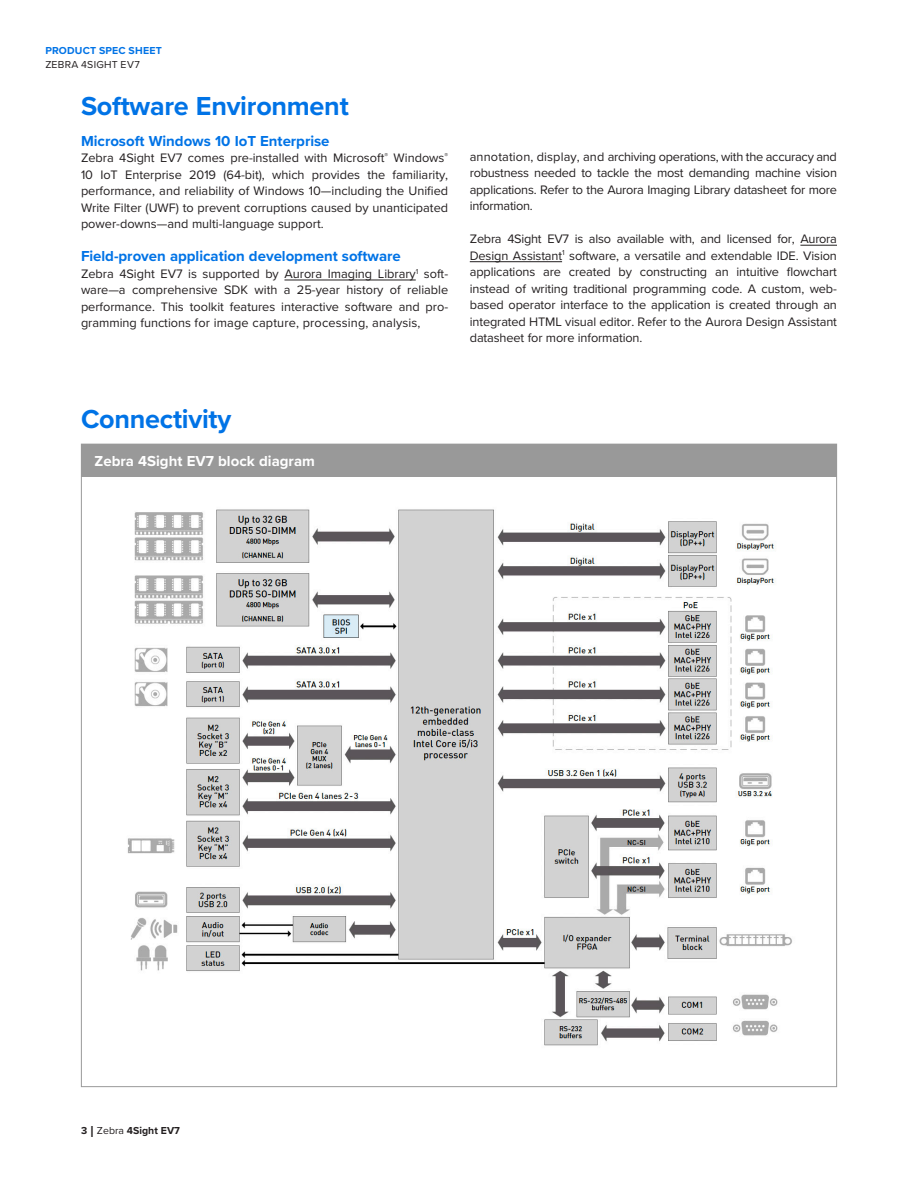
<style>
.page{position:relative;width:918px;height:1188px;background:#fff}
.page>*{position:absolute;margin:0;border:0;box-sizing:border-box;transform-origin:0 0}
.texte{font:700 27px "Proxima Nova";letter-spacing:-.01em;color:#0073e6}
.texte-2{font:700 15px "Proxima Nova";color:#0073e6}
.t1{font:700 15px "Proxima Nova";color:#fff}
.petit_sous_titre{font:12.75px/16.5px "Proxima Nova";letter-spacing:-.005em;color:#231f20;text-align:justify}
.t2{font:700 10.5px "Proxima Nova";color:#231f20}
.t3{font:700 10.5px "Proxima Nova";letter-spacing:.02em;color:#0073e6}
.t4{font:10.5px "Proxima Nova";letter-spacing:.03em;color:#231f20}
.s1{font-weight:400;font-size:16.5px}
.s2{font-weight:400}
</style>
<div class="page">
<img style="left:127px;top:509px;width:665px;height:537px">
<hr style="left:284px;top:280px;width:132px;height:1px;background:#231f20">
<hr style="left:800px;top:245px;width:37px;height:1px;background:#231f20">
<hr style="left:470px;top:261px;width:92px;height:1px;background:#231f20">
<div style="left:81px;top:444px;width:756px;height:33px;background:#999"></div>
<p class="t3" style="left:45px;top:42px;width:118px">PRODUCT SPEC SHEET</p>
<p class="t4" style="left:45px;top:56px;width:96px">ZEBRA 4SIGHT EV7</p>
<p class="texte" style="left:81px;top:86px;width:269px">Software Environment</p>
<p class="texte-2" style="left:81px;top:130px;width:250px">Microsoft Windows 10 IoT Enterprise</p>
<p class="petit_sous_titre" style="left:81px;top:149px;width:369px">Zebra 4Sight EV7 comes pre-installed with Microsoft<sup>®</sup> Windows<sup>® </sup>10 IoT Enterprise 2019 (64-bit), which provides the familiarity, performance, and reliability of Windows 10—including the Unified Write Filter (UWF) to prevent corruptions caused by unanticipated power-downs—and multi-language support.</p>
<p class="texte-2" style="left:81px;top:245px;width:321px">Field-proven application development software</p>
<p class="petit_sous_titre" style="left:81px;top:265px;width:369px">Zebra 4Sight EV7 is supported by Aurora Imaging Library<sup>1</sup> soft&shy;ware—a comprehensive SDK with a 25-year history of reliable performance. This toolkit features interactive software and pro&shy;gramming functions for image capture, processing, analysis,</p>
<p class="petit_sous_titre" style="left:470px;top:148px;width:369px">annotation, display, and archiving operations, with the accuracy and robustness needed to tackle the most demanding machine vision applications. Refer to the Aurora Imaging Library datasheet for more information.</p>
<p class="petit_sous_titre" style="left:470px;top:230px;width:369px">Zebra 4Sight EV7 is also available with, and licensed for, Aurora Design Assistant<sup>1</sup> software, a versatile and extendable IDE. Vision applications are created by constructing an intuitive flowchart instead of writing traditional programming code. A custom, web&shy;based operator interface to the application is created through an integrated HTML visual editor. Refer to the Aurora Design Assistant datasheet for more information.</p>
<p class="texte" style="left:81px;top:399px;width:152px">Connectivity</p>
<p class="t1" style="left:94px;top:450px;width:222px">Zebra 4Sight EV7 block diagram</p>
<p class="t2" style="left:81px;top:1123px;width:100px">3 <span class="s1">I</span> <span class="s2">Zebra</span> 4Sight EV7</p>
</div>
